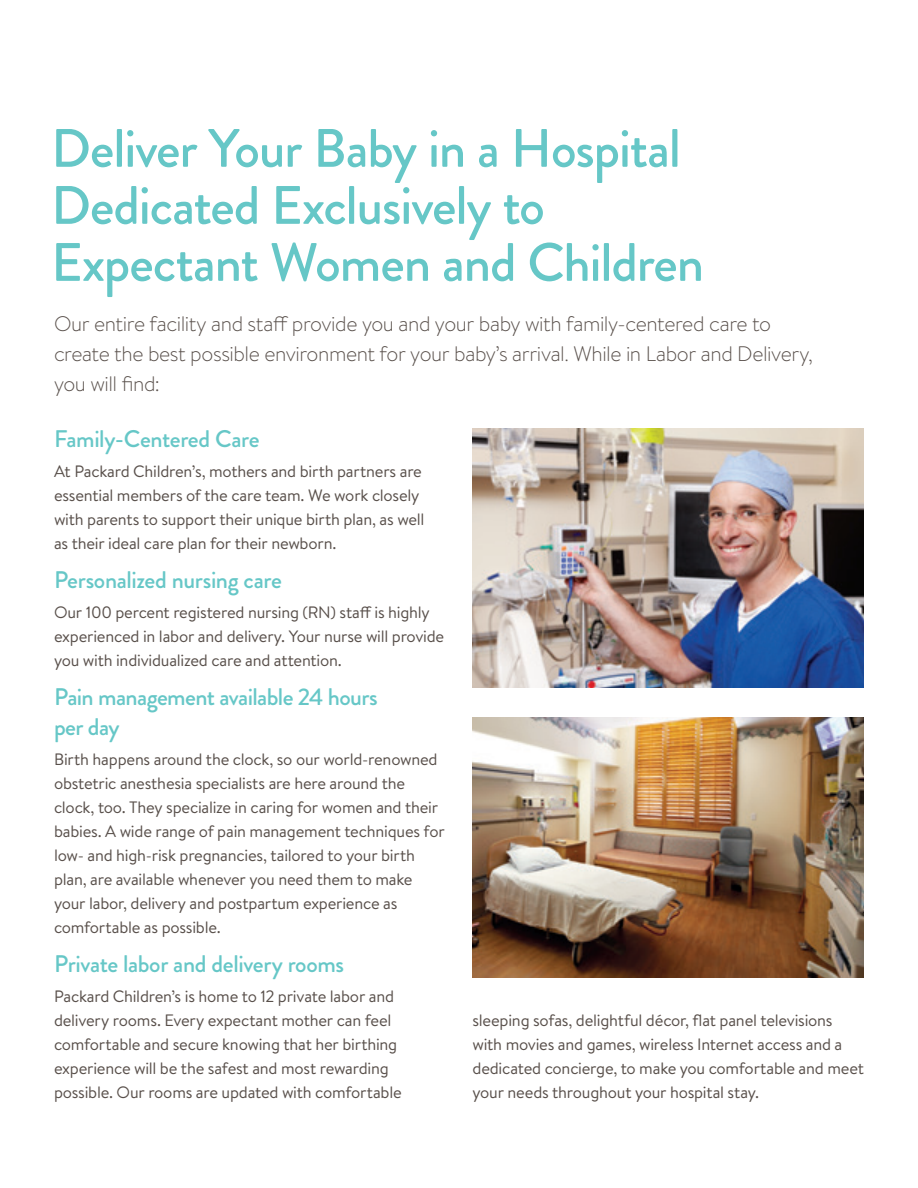
<style>
.page{position:relative;width:918px;height:1188px;background:#fff}
.page>*{position:absolute;margin:0;border:0;box-sizing:border-box;transform-origin:0 0}
.t1{font:500 54px/57px "Brandon Grotesque";letter-spacing:-.02em;color:#66c7c7}
.t2{font:500 24px/30px "Brandon Grotesque";letter-spacing:-.02em;color:#66c7c7}
.t3{font:300 21px/30px "Brandon Text";letter-spacing:-.02em;color:#584f4a}
.t4{font:16.5px/24px "Brandon Text";letter-spacing:-.015em;color:#584f4a}
</style>
<div class="page">
<img style="left:472px;top:428px;width:392px;height:260px">
<img style="left:472px;top:718px;width:392px;height:259px">
<h1 class="t1" style="left:51px;top:121px;width:655px">Deliver Your Baby in a Hospital<br>Dedicated Exclusively to<br>Expectant Women and Children</h1>
<p class="t3" style="left:54px;top:308px;width:760px">Our entire facility and staff provide you and your baby with family-centered care to create the best possible environment for your baby’s arrival. While in Labor and Delivery, you will find:</p>
<h2 class="t2" style="left:54px;top:424px;width:207px">Family-Centered Care</h2>
<p class="t4" style="left:54px;top:459px;width:372px">At Packard Children’s, mothers and birth partners are essential members of the care team. We work closely with parents to support their unique birth plan, as well as their ideal care plan for their newborn.</p>
<h2 class="t2" style="left:54px;top:565px;width:229px">Personalized nursing care</h2>
<p class="t4" style="left:54px;top:600px;width:392px">Our 100 percent registered nursing (RN) staff is highly experienced in labor and delivery. Your nurse will provide you with individualized care and attention.</p>
<h2 class="t2" style="left:54px;top:682px;width:325px">Pain management available 24 hours per day</h2>
<p class="t4" style="left:54px;top:747px;width:392px">Birth happens around the clock, so our world-renowned obstetric anesthesia specialists are here around the clock, too. They specialize in caring for women and their babies. A wide range of pain management techniques for low- and high-risk pregnancies, tailored to your birth plan, are available whenever you need them to make your labor, delivery and postpartum experience as comfortable as possible.</p>
<h2 class="t2" style="left:54px;top:949px;width:292px">Private labor and delivery rooms</h2>
<p class="t4" style="left:54px;top:984px;width:349px">Packard Children’s is home to 12 private labor and delivery rooms. Every expectant mother can feel comfortable and secure knowing that her birthing experience will be the safest and most rewarding possible. Our rooms are updated with comfortable</p>
<p class="t4" style="left:473px;top:1008px;width:393px">sleeping sofas, delightful décor, flat panel televisions with movies and games, wireless Internet access and a dedicated concierge, to make you comfortable and meet your needs throughout your hospital stay.</p>
</div>
